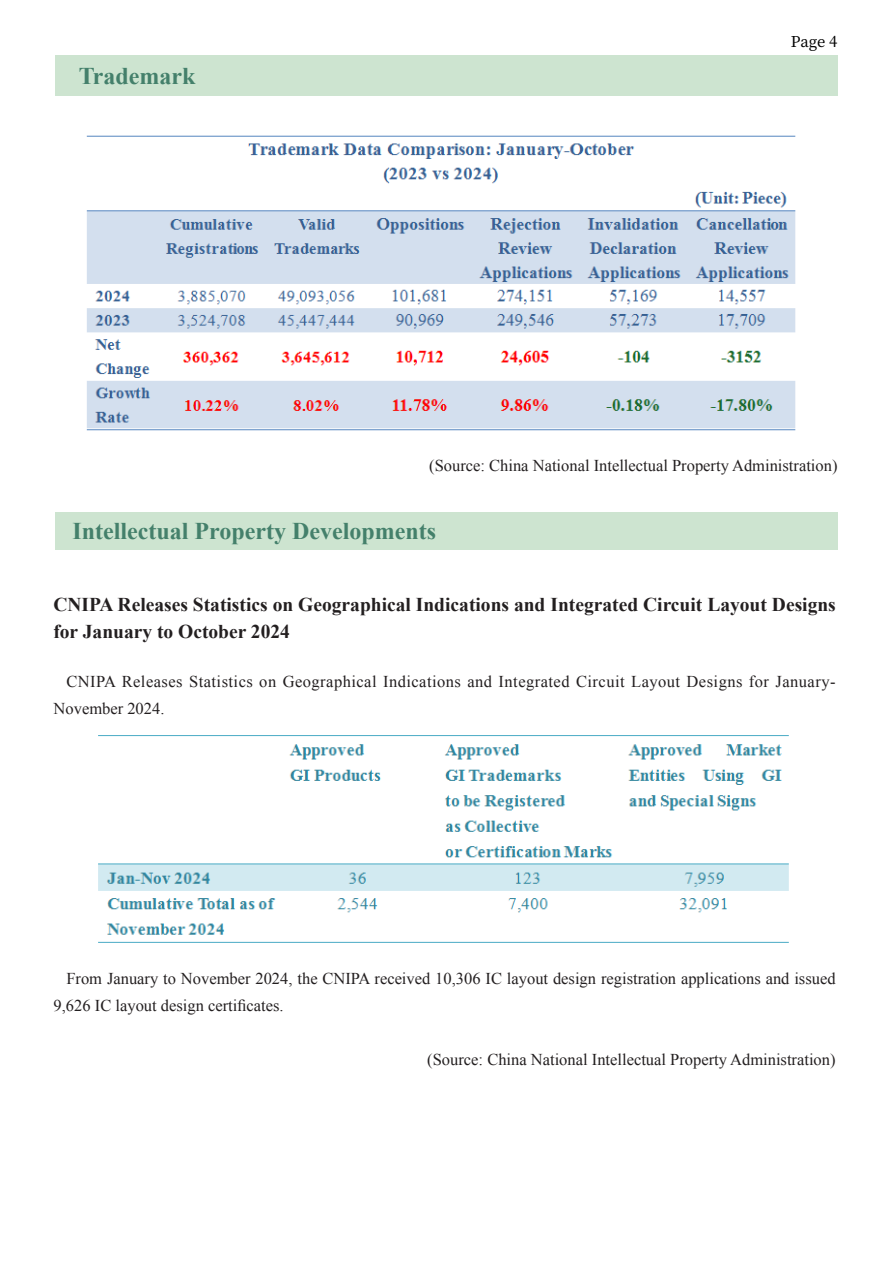
<style>
.page{position:relative;width:893px;height:1263px;background:#fff}
.page>*{position:absolute;margin:0;border:0;box-sizing:border-box;transform-origin:0 0}
.t1{font:700 24px "Times New Roman";color:#44806b}
.正文{font:700 19.5px/27px "Times New Roman";color:#231f20}
.标题{font:16.5px/27px "Times New Roman";color:#231f20}
.标题-2{font:16.5px/27px "Times New Roman";letter-spacing:.03em;color:#231f20}
.t2{font:500 15px "Source Han Serif CN";color:#000}
</style>
<div class="page">
<div style="left:55px;top:55px;width:782px;height:41px;background:#cde4d0"></div>
<div style="left:55px;top:512px;width:782px;height:38px;background:#cde4d0"></div>
<img style="left:86px;top:135px;width:710px;height:296px">
<img style="left:98px;top:735px;width:691px;height:208px">
<p class="t1" style="left:79px;top:59px;width:118px">Trademark</p>
<p class="t2" style="left:791px;top:33px;width:48px">Page 4</p>
<p class="标题" style="left:429px;top:452px;width:410px">(Source: China National Intellectual Property Administration)</p>
<p class="t1" style="left:72px;top:514px;width:365px">Intellectual Property Developments</p>
<p class="正文" style="left:53px;top:590px;width:784px">CNIPA Releases Statistics on Geographical Indications and Integrated Circuit Layout Designs for January to October 2024</p>
<p class="标题-2" style="left:54px;top:668px;width:783px;text-indent:13px">CNIPA Releases Statistics on Geographical Indications and Integrated Circuit Layout Designs for January-<br>November 2024.</p>
<p class="标题" style="left:54px;top:964px;width:783px;text-indent:13px">From January to November 2024, the CNIPA received 10,306 IC layout design registration applications and issued<br>9,626 IC layout design certificates.</p>
<p class="标题" style="left:427px;top:1045px;width:410px">(Source: China National Intellectual Property Administration)</p>
</div>
